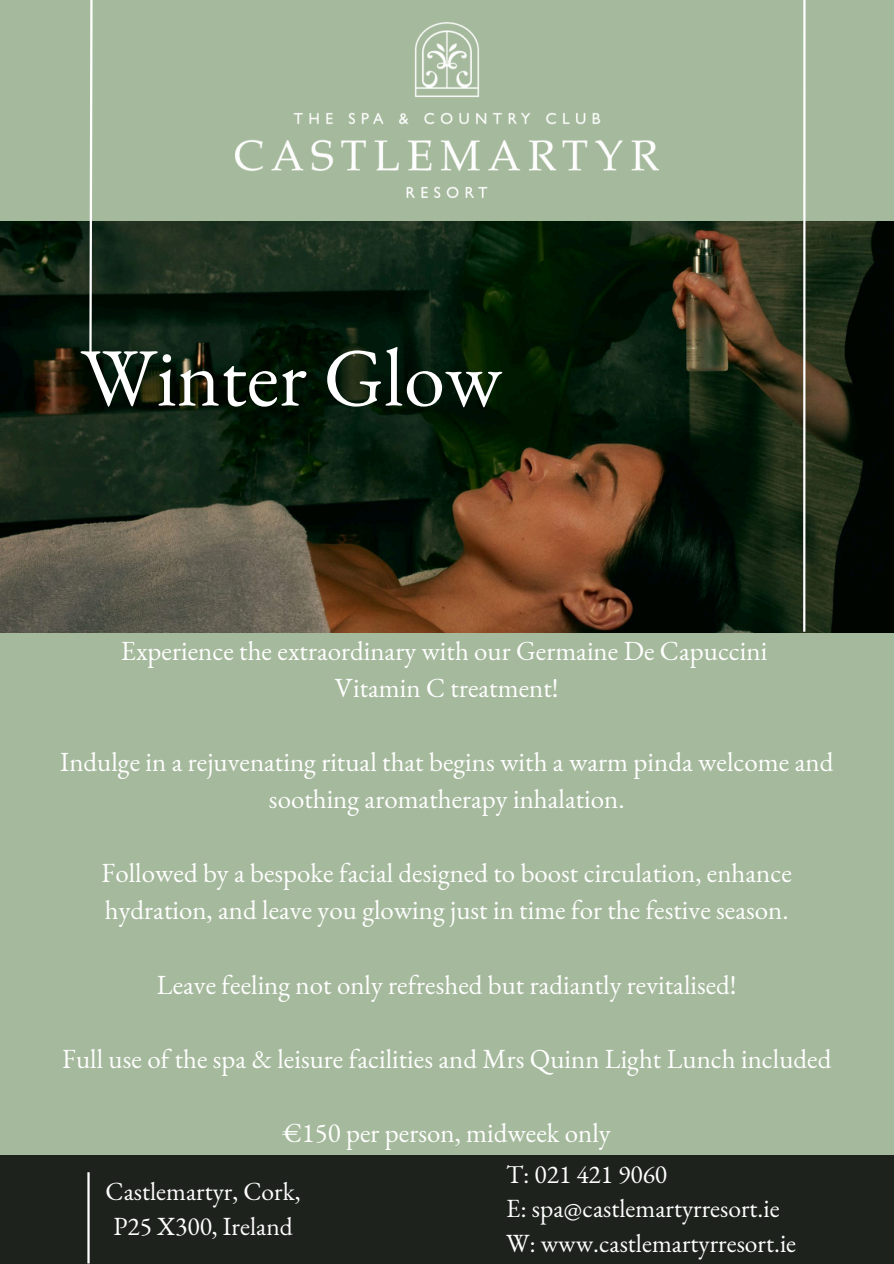
<style>
.page{position:relative;width:894px;height:1264px;background:#fff}
.page>*{position:absolute;margin:0;border:0;box-sizing:border-box;transform-origin:0 0}
.t1{font:82.95px "EB Garamond";color:#fff}
.t2{font:26.85px/37px "EB Garamond";color:#fff;text-align:center}
.t3{font:25.5px "EB Garamond";color:#fff}
</style>
<div class="page">
<div style="left:0;top:0;width:893px;height:1263px;background:#a5b99c"></div>
<div style="left:0;top:1154px;width:893px;height:109px;background:#1d231c"></div>
<hr style="left:87px;top:1172px;width:3px;height:91px;background:#fff">
<img style="left:0;top:221px;width:893px;height:411px">
<img style="left:236px;top:23px;width:422px;height:174px">
<hr style="left:802px;top:0;width:3px;height:631px;background:#fff">
<svg style="left:88px;top:0;width:6px;height:357px"></svg>
<p class="t1" style="left:80px;top:322px;width:422px">Winter Glow</p>
<p class="t2" style="left:121px;top:632px;width:648px">Experience the extraordinary with our Germaine De Capuccini</p>
<p class="t2" style="left:335px;top:669px;width:225px">Vitamin C treatment!</p>
<p class="t2" style="left:60px;top:743px;width:774px">Indulge in a rejuvenating ritual that begins with a warm pinda welcome and soothing aromatherapy inhalation.</p>
<p class="t2" style="left:102px;top:854px;width:691px;text-align:left">Followed by a bespoke facial designed to boost circulation, enhance hydration, and leave you glowing just in time for the festive season.</p>
<p class="t2" style="left:157px;top:965px;width:581px">Leave feeling not only refreshed but radiantly revitalised!</p>
<p class="t2" style="left:62px;top:1039px;width:770px">Full use of the spa &amp; leisure facilities and Mrs Quinn Light Lunch included</p>
<p class="t2" style="left:283px;top:1113px;width:329px">€150 per person, midweek only</p>
<h1 class="t3" style="left:106px;top:1174px;width:196px">Castlemartyr, Cork,</h1>
<p class="t3" style="left:113px;top:1209px;width:181px">P25 X300, Ireland</p>
<p class="t3" style="left:506px;top:1156px;width:163px">T: 021 421 9060</p>
<p class="t3" style="left:506px;top:1191px;width:275px">E: spa@castlemartyrresort.ie</p>
<p class="t3" style="left:506px;top:1226px;width:291px">W: www.castlemartyrresort.ie</p>
</div>
